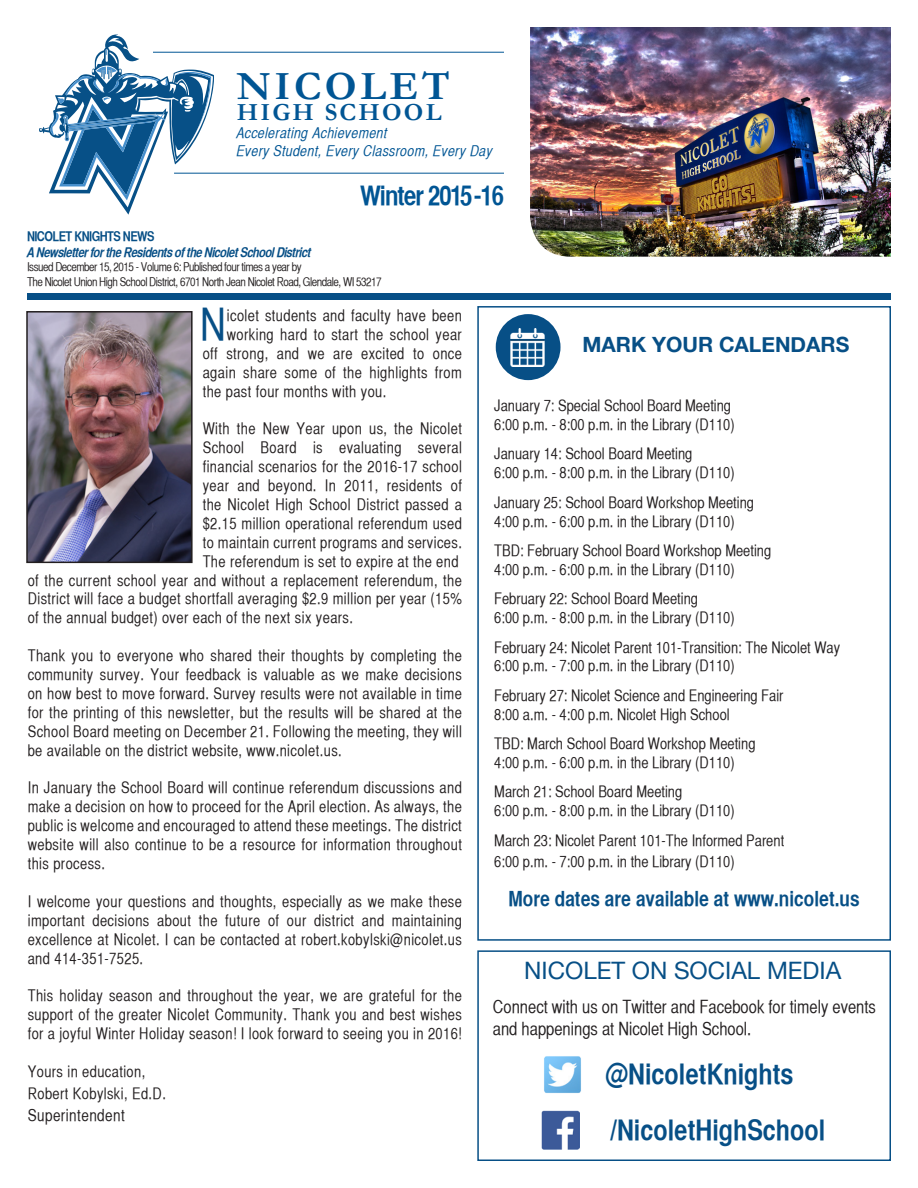
<style>
.page{position:relative;width:918px;height:1188px;background:#fff}
.page>*{position:absolute;margin:0;border:0;box-sizing:border-box;transform-origin:0 0}
.t1{font:44.1px "Helvetica CY Plain";color:#074f86}
.t2{font:700 40.35px "Garamond";letter-spacing:.09em;color:#005594}
.t3{font:28.5px "Helvetica CY Bold";color:#074f86}
.t4{font:27px "Helvetica CY Bold";letter-spacing:-.04em;color:#005594}
.t5{font:700 24.75px "Garamond";letter-spacing:.09em;color:#005594}
.t6{font:24px "Helvetica Neue";color:#074f86}
.t7{font:21px "Helvetica CY Bold";color:#074f86}
.t8{font:700 21px "Helvetica Neue";color:#074f86}
.t9{font:18px/21.6px "Helvetica CY Plain";color:#231f20}
.t10{font:16.5px "Helvetica CY Plain";letter-spacing:.025em;color:#231f20}
.t11{font:15.9px/18.9px "Helvetica CY Plain";letter-spacing:.025em;color:#231f20;text-align:justify}
.t12{font:15.75px "Helvetica CY Plain";color:#231f20}
.t13{font:15.75px "Helvetica CY Plain";letter-spacing:.025em;color:#231f20}
.t14{font:15px "Helvetica CY Oblique";letter-spacing:.025em;color:#005594}
.t15{font:italic 13.5px "Helvetica CY Bold";letter-spacing:-.04em;color:#074f86}
.t16{font:13.5px "Helvetica CY Bold";letter-spacing:-.04em;color:#074f86}
.t17{font:12px "Helvetica CY Plain";letter-spacing:-.04em;color:#231f20}
</style>
<div class="page">
<img style="left:530px;top:27px;width:361px;height:230px">
<hr style="left:174px;top:173px;width:330px;height:1px;background:#005594">
<hr style="left:153px;top:52px;width:351px;height:1px;background:#005594">
<img style="left:29px;top:314px;width:161px;height:246px">
<div style="left:26px;top:311px;width:167px;height:252px;border:2px solid #231f20"></div>
<div style="left:27px;top:294px;width:864px;height:6px;background:#074f86"></div>
<div style="left:477px;top:306px;width:414px;height:635px;border:2px solid #074f86"></div>
<div style="left:496px;top:314px;width:65px;height:66px;background:#074f86;border-radius:50%"></div>
<img style="left:510px;top:328px;width:35px;height:38px">
<img style="left:541px;top:1110px;width:39px;height:39px">
<img style="left:544px;top:1056px;width:37px;height:37px">
<div style="left:477px;top:950px;width:414px;height:211px;border:2px solid #074f86"></div>
<svg style="left:39px;top:34px;width:176px;height:181px"></svg>
<p class="t2" style="left:237px;top:62px;width:215px">NICOLET</p>
<p class="t5" style="left:237px;top:98px;width:206px">HIGH SCHOOL</p>
<p class="t14" style="left:237px;top:124px;width:152px">Accelerating Achievement</p>
<p class="t14" style="left:237px;top:142px;width:258px">Every Student, Every Classroom, Every Day</p>
<p class="t4" style="left:360px;top:179px;width:145px">Winter 2015-16</p>
<p class="t16" style="left:27px;top:228px;width:129px">NICOLET KNIGHTS NEWS</p>
<p class="t15" style="left:27px;top:244px;width:286px">A Newsletter for the Residents of the Nicolet School District</p>
<p class="t17" style="left:27px;top:260px;width:276px">Issued December 15, 2015 - Volume 6: Published four times a year by</p>
<p class="t17" style="left:27px;top:274px;width:356px">The Nicolet Union High School District, 6701 North Jean Nicolet Road, Glendale, WI 53217</p>
<p class="t1" style="left:200px;top:299px;width:27px">N</p>
<p class="t11" style="left:227px;top:306px;width:237px">icolet students and faculty have been</p>
<p class="t11" style="left:227px;top:325px;width:237px">working hard to start the school year</p>
<p class="t11" style="left:203px;top:344px;width:261px">off strong, and we are excited to once</p>
<p class="t11" style="left:203px;top:363px;width:261px">again share some of the highlights from</p>
<p class="t11" style="left:203px;top:382px;width:185px">the past four months with you.</p>
<p class="t11" style="left:203px;top:419px;width:261px">With the New Year upon us, the Nicolet School Board is evaluating several financial scenarios for the 2016-17 school year and beyond. In 2011, residents of the Nicolet High School District passed a $2.15 million operational referendum used to maintain current programs and services.<br>The referendum is set to expire at the end</p>
<p class="t11" style="left:28px;top:571px;width:436px">of the current school year and without a replacement referendum, the District will face a budget shortfall averaging $2.9 million per year (15% of the annual budget) over each of the next six years.</p>
<p class="t11" style="left:28px;top:646px;width:436px">Thank you to everyone who shared their thoughts by completing the community survey. Your feedback is valuable as we make decisions on how best to move forward. Survey results were not available in time for the printing of this newsletter, but the results will be shared at the School Board meeting on December 21. Following the meeting, they will be available on the district website, www.nicolet.us.</p>
<p class="t11" style="left:28px;top:778px;width:436px">In January the School Board will continue referendum discussions and make a decision on how to proceed for the April election. As always, the public is welcome and encouraged to attend these meetings. The district website will also continue to be a resource for information throughout this process.</p>
<p class="t11" style="left:28px;top:892px;width:436px">I welcome your questions and thoughts, especially as we make these important decisions about the future of our district and maintaining excellence at Nicolet. I can be contacted at robert.kobylski@nicolet.us and 414-351-7525.</p>
<p class="t11" style="left:28px;top:986px;width:436px">This holiday season and throughout the year, we are grateful for the support of the greater Nicolet Community. Thank you and best wishes for a joyful Winter Holiday season! I look forward to seeing you in 2016!</p>
<p class="t13" style="left:28px;top:1062px;width:119px">Yours in education,</p>
<p class="t13" style="left:28px;top:1084px;width:140px">Robert Kobylski, Ed.D.</p>
<p class="t10" style="left:28px;top:1106px;width:99px">Superintendent</p>
<p class="t8" style="left:583px;top:328px;width:268px">MARK YOUR CALENDARS</p>
<p class="t12" style="left:494px;top:397px;width:238px">January 7: Special School Board Meeting</p>
<p class="t12" style="left:494px;top:415px;width:242px">6:00 p.m. - 8:00 p.m. in the Library (D110)</p>
<p class="t12" style="left:494px;top:445px;width:200px">January 14: School Board Meeting</p>
<p class="t12" style="left:494px;top:464px;width:242px">6:00 p.m. - 8:00 p.m. in the Library (D110)</p>
<p class="t12" style="left:494px;top:493px;width:261px">January 25: School Board Workshop Meeting</p>
<p class="t12" style="left:494px;top:512px;width:242px">4:00 p.m. - 6:00 p.m. in the Library (D110)</p>
<p class="t12" style="left:494px;top:541px;width:279px">TBD: February School Board Workshop Meeting</p>
<p class="t12" style="left:494px;top:560px;width:242px">4:00 p.m. - 6:00 p.m. in the Library (D110)</p>
<p class="t12" style="left:494px;top:590px;width:205px">February 22: School Board Meeting</p>
<p class="t12" style="left:494px;top:609px;width:242px">6:00 p.m. - 8:00 p.m. in the Library (D110)</p>
<p class="t12" style="left:494px;top:638px;width:347px">February 24: Nicolet Parent 101-Transition: The Nicolet Way</p>
<p class="t12" style="left:494px;top:657px;width:242px">6:00 p.m. - 7:00 p.m. in the Library (D110)</p>
<p class="t12" style="left:494px;top:686px;width:291px">February 27: Nicolet Science and Engineering Fair</p>
<p class="t12" style="left:494px;top:705px;width:237px">8:00 a.m. - 4:00 p.m. Nicolet High School</p>
<p class="t12" style="left:494px;top:735px;width:263px">TBD: March School Board Workshop Meeting</p>
<p class="t12" style="left:494px;top:754px;width:242px">4:00 p.m. - 6:00 p.m. in the Library (D110)</p>
<p class="t12" style="left:494px;top:783px;width:190px">March 21: School Board Meeting</p>
<p class="t12" style="left:494px;top:802px;width:242px">6:00 p.m. - 8:00 p.m. in the Library (D110)</p>
<p class="t12" style="left:494px;top:831px;width:292px">March 23: Nicolet Parent 101-The Informed Parent</p>
<p class="t12" style="left:494px;top:853px;width:242px">6:00 p.m. - 7:00 p.m. in the Library (D110)</p>
<p class="t7" style="left:509px;top:886px;width:353px">More dates are available at www.nicolet.us</p>
<p class="t6" style="left:524px;top:953px;width:318px">NICOLET ON SOCIAL MEDIA</p>
<p class="t9" style="left:493px;top:996px;width:385px">Connect with us on Twitter and Facebook for timely events and happenings at Nicolet High School.</p>
<p class="t3" style="left:606px;top:1056px;width:190px">@NicoletKnights</p>
<p class="t3" style="left:611px;top:1112px;width:216px">/NicoletHighSchool</p>
</div>
